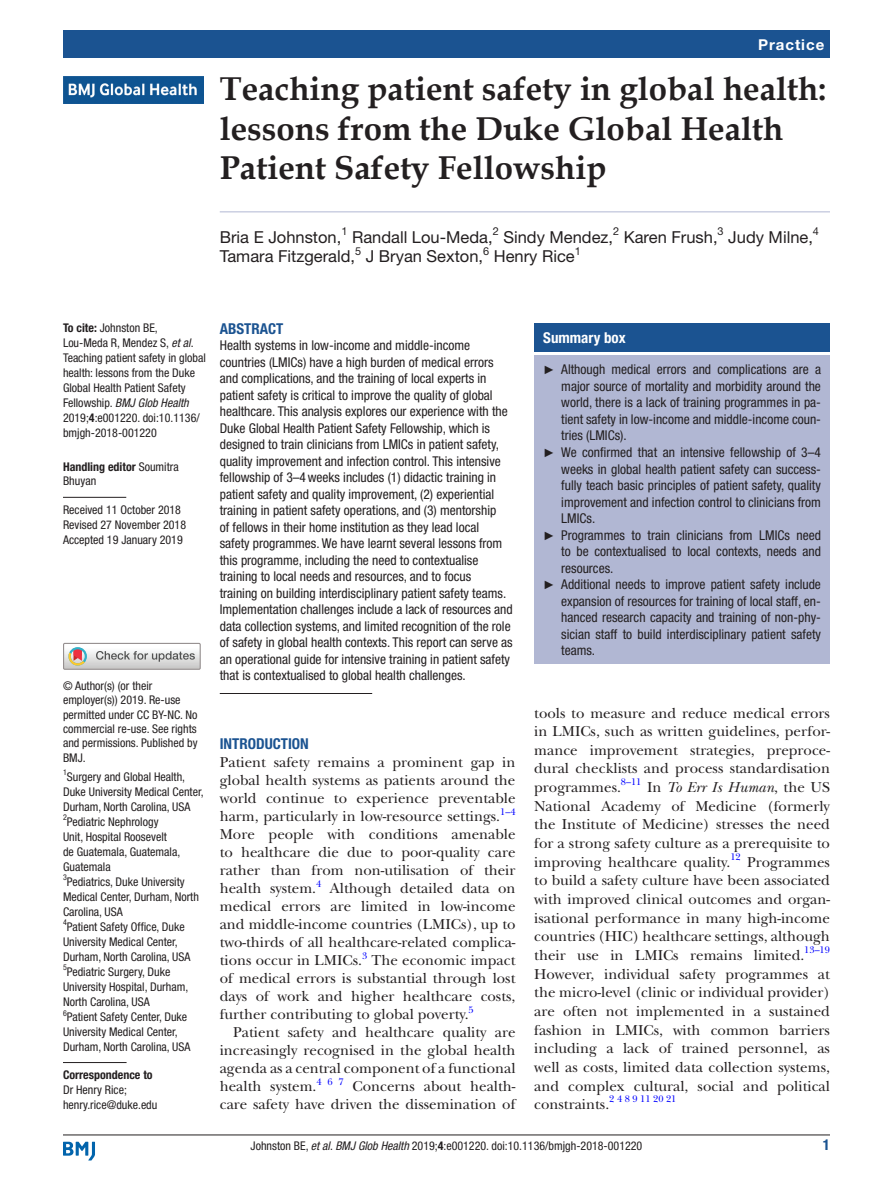
<style>
.page{position:relative;width:893px;height:1191px;background:#fff}
.page>*{position:absolute;margin:0;border:0;box-sizing:border-box;transform-origin:0 0}
.t1{font:700 33px/39px "Book Antiqua";color:#231f20}
.t2{font:16.5px "Helvetica Neue LT Std";color:#231f20}
.t3{font:15px/18.6px "New Baskerville";color:#231f20;text-align:justify}
.t4{font:700 condensed 15px "Helvetica Neue LT Std";color:#1b5391}
.t5{font:700 condensed 15px "Helvetica Neue LT Std";color:#fff}
.t6{font:700 15px "Helvetica Neue LT Std";letter-spacing:.065em;color:#fff}
.t7{font:condensed 13.5px/16.5px "Helvetica Neue LT Std";color:#231f20}
.t8{font:condensed 12px/15px "Helvetica Neue LT Std";color:#231f20}
.t9{font:700 condensed 12px/14.4px "Helvetica Neue LT Std";color:#231f20}
.t10{font:10.95px "Helvetica Neue LT Std";color:#231f20}
.t11{font:9.9px "New Baskerville";color:#00f}
.t12{font:condensed 7.95px "Helvetica Neue LT Std";color:#231f20}
.s1{font-weight:700}
.s2{font-style:italic}
.s3{font-weight:400}
.s4{font-family:"Arial";font-stretch:normal;font-size:12px}
</style>
<div class="page">
<hr style="left:63px;top:1134px;width:767px;height:1px;background:#231f20">
<svg style="left:63px;top:1141px;width:32px;height:19px"></svg>
<div style="left:63px;top:643px;width:138px;height:27px;border:1px solid #969090"></div>
<svg style="left:64px;top:643px;width:136px;height:26px"></svg>
<hr style="left:220px;top:211px;width:610px;height:1px;background:#b1b7d3">
<div style="left:63px;top:31px;width:767px;height:27px;background:#1b5391"></div>
<hr style="left:63px;top:497px;width:63px;height:1px;background:#231f20">
<hr style="left:63px;top:1062px;width:64px;height:1px;background:#231f20">
<img style="left:63px;top:77px;width:141px;height:27px">
<div style="left:534px;top:323px;width:296px;height:29px;background:#1b5391"></div>
<div style="left:534px;top:356px;width:296px;height:308px;background:#b1b7d3"></div>
<hr style="left:220px;top:693px;width:152px;height:1px;background:#231f20">
<p class="t6" style="left:758px;top:35px;width:68px">Practice</p>
<h1 class="t1" style="left:220px;top:70px;width:608px">Teaching patient safety in global health: lessons from the Duke Global Health<br>Patient Safety Fellowship</h1>
<p class="t2" style="left:220px;top:227px;width:123px">Bria E Johnston,</p>
<p class="t10" style="left:341px;top:225px;width:8px">1</p>
<p class="t2" style="left:352px;top:227px;width:142px">Randall Lou-Meda,</p>
<p class="t10" style="left:493px;top:225px;width:8px">2</p>
<p class="t2" style="left:503px;top:227px;width:111px">Sindy Mendez,</p>
<p class="t10" style="left:613px;top:225px;width:8px">2</p>
<p class="t2" style="left:624px;top:227px;width:95px">Karen Frush,</p>
<p class="t10" style="left:718px;top:225px;width:8px">3</p>
<p class="t2" style="left:728px;top:227px;width:86px">Judy Milne,</p>
<p class="t10" style="left:813px;top:225px;width:8px">4</p>
<p class="t2" style="left:220px;top:246px;width:137px">Tamara Fitzgerald,</p>
<p class="t10" style="left:355px;top:244px;width:8px">5</p>
<p class="t2" style="left:366px;top:246px;width:119px">J Bryan Sexton,</p>
<p class="t10" style="left:483px;top:244px;width:8px">6</p>
<p class="t2" style="left:494px;top:246px;width:82px">Henry Rice</p>
<p class="t10" style="left:575px;top:244px;width:8px">1</p>
<p class="t8" style="left:63px;top:320px;width:144px"><span class="s1">To cite:</span> Johnston BE,<br>Lou-Meda R, Mendez S, <span class="s2">et al</span>.<br>Teaching patient safety in global health: lessons from the Duke<br>Global Health Patient Safety<br>Fellowship. <span class="s2">BMJ Glob Health<br></span>2019;<span class="s1">4</span>:e001220. doi:10.1136/ bmjgh-2018-001220</p>
<p class="t9" style="left:63px;top:459px;width:117px">Handling editor <span class="s3">Soumitra<br>Bhuyan</span></p>
<p class="t8" style="left:63px;top:502px;width:125px">Received 11 October 2018<br>Revised 27 November 2018<br>Accepted 19 January 2019</p>
<p class="t8" style="left:63px;top:678px;width:136px;line-height:14.4px">© Author(s) (or their employer(s)) 2019. Re-use permitted under CC BY-NC. No commercial re-use. See rights and permissions. Published by<br>BMJ.</p>
<p class="t12" style="left:63px;top:768px;width:5px">1</p>
<p class="t8" style="left:63px;top:769px;width:142px;text-indent:4px">Surgery and Global Health,<br>Duke University Medical Center,<br>Durham, North Carolina, USA<br><sup>2</sup>Pediatric Nephrology<br>Unit, Hospital Roosevelt<br>de Guatemala, Guatemala,<br>Guatemala<br><sup>3</sup>Pediatrics, Duke University<br>Medical Center, Durham, North<br>Carolina, USA<br><sup>4</sup>Patient Safety Office, Duke<br>University Medical Center,<br>Durham, North Carolina, USA<br><sup>5</sup>Pediatric Surgery, Duke<br>University Hospital, Durham,<br>North Carolina, USA<br><sup>6</sup>Patient Safety Center, Duke<br>University Medical Center,<br>Durham, North Carolina, USA</p>
<p class="t9" style="left:63px;top:1067px;width:91px">Correspondence to</p>
<p class="t8" style="left:63px;top:1082px;width:96px">Dr Henry Rice; henry.rice@duke.edu</p>
<p class="t4" style="left:220px;top:319px;width:65px">ABSTRACT</p>
<p class="t7" style="left:220px;top:337px;width:294px">Health systems in low-income and middle-income countries (LMICs) have a high burden of medical errors and complications, and the training of local experts in patient safety is critical to improve the quality of global healthcare. This analysis explores our experience with the Duke Global Health Patient Safety Fellowship, which is designed to train clinicians from LMICs in patient safety, quality improvement and infection control. This intensive fellowship of 3–4weeks includes (1) didactic training in patient safety and quality improvement, (2) experiential training in patient safety operations, and (3) mentorship<br>of fellows in their home institution as they lead local<br>safety programmes. We have learnt several lessons from this programme, including the need to contextualise training to local needs and resources, and to focus<br>training on building interdisciplinary patient safety teams.<br>Implementation challenges include a lack of resources and data collection systems, and limited recognition of the role of safety in global health contexts. This report can serve as an operational guide for intensive training in patient safety that is contextualised to global health challenges.</p>
<p class="t4" style="left:220px;top:735px;width:91px">Introduction</p>
<p class="t3" style="left:220px;top:753px;width:297px;line-height:18px">Patient safety remains a prominent gap in global health systems as patients around the world continue to experience preventable harm, particularly in low-resource settings.</p>
<p class="t11" style="left:500px;top:805px;width:17px">1–4</p>
<p class="t3" style="left:220px;top:825px;width:297px;line-height:18px">More people with conditions amenable to healthcare die due to poor-quality care rather than from non-utilisation of their health system.</p>
<p class="t11" style="left:316px;top:877px;width:7px">4</p>
<p class="t3" style="left:220px;top:879px;width:297px;line-height:18px;text-indent:110px">Although detailed data on medical errors are limited in low-income and middle-income countries (LMICs), up to two-thirds of all healthcare-related complica&shy;tions occur in LMICs.</p>
<p class="t11" style="left:362px;top:949px;width:7px">3</p>
<p class="t3" style="left:220px;top:951px;width:297px;line-height:18px;text-indent:152px">The economic impact of medical errors is substantial through lost days of work and higher healthcare costs, further contributing to global poverty.</p>
<p class="t11" style="left:469px;top:1003px;width:7px">5</p>
<p class="t3" style="left:220px;top:1023px;width:297px;line-height:18px;text-indent:14px">Patient safety and healthcare quality are increasingly recognised in the global health agenda as a central component of a functional health system.</p>
<p class="t11" style="left:316px;top:1075px;width:29px">4 6 7</p>
<p class="t3" style="left:220px;top:1077px;width:297px;line-height:18px;text-align:right">Concerns about health-<br>care safety have driven the dissemination of</p>
<p class="t5" style="left:543px;top:328px;width:84px">Summary box</p>
<p class="t7" style="left:543px;top:361px;width:279px"><span class="s4">►</span> Although medical errors and complications are a</p>
<p class="t7" style="left:561px;top:378px;width:261px">major source of mortality and morbidity around the</p>
<p class="t7" style="left:561px;top:394px;width:261px">world, there is a lack of training programmes in pa-</p>
<p class="t7" style="left:561px;top:411px;width:261px">tient safety in low-income and middle-income coun-</p>
<p class="t7" style="left:561px;top:427px;width:67px">tries (LMICs).</p>
<p class="t7" style="left:543px;top:444px;width:279px"><span class="s4">►</span> We confirmed that an intensive fellowship of 3–4</p>
<p class="t7" style="left:561px;top:460px;width:261px">weeks in global health patient safety can success-</p>
<p class="t7" style="left:561px;top:477px;width:261px">fully teach basic principles of patient safety, quality</p>
<p class="t7" style="left:561px;top:493px;width:261px">improvement and infection control to clinicians from</p>
<p class="t7" style="left:561px;top:510px;width:35px">LMICs.</p>
<p class="t7" style="left:543px;top:526px;width:279px"><span class="s4">►</span> Programmes to train clinicians from LMICs need</p>
<p class="t7" style="left:561px;top:543px;width:261px">to be contextualised to local contexts, needs and</p>
<p class="t7" style="left:561px;top:559px;width:54px">resources.</p>
<p class="t7" style="left:543px;top:576px;width:279px"><span class="s4">►</span> Additional needs to improve patient safety include</p>
<p class="t7" style="left:561px;top:592px;width:261px">expansion of resources for training of local staff, en-</p>
<p class="t7" style="left:561px;top:609px;width:261px">hanced research capacity and training of non-phy-</p>
<p class="t7" style="left:561px;top:625px;width:261px">sician staff to build interdisciplinary patient safety</p>
<p class="t7" style="left:561px;top:642px;width:35px">teams.</p>
<p class="t3" style="left:534px;top:703px;width:297px">tools to measure and reduce medical errors in LMICs, such as written guidelines, perfor&shy;mance improvement strategies, preproce&shy;dural checklists and process standardisation programmes.<sup>8–11</sup> In <span class="s2">To Err Is Human</span>, the US National Academy of Medicine (formerly the Institute of Medicine) stresses the need for a strong safety culture as a prerequisite to improving healthcare quality.</p>
<p class="t11" style="left:730px;top:851px;width:12px">12</p>
<p class="t3" style="left:534px;top:852px;width:297px;text-indent:213px">Programmes to build a safety culture have been associated with improved clinical outcomes and organ&shy;isational performance in many high-income countries (HIC) healthcare settings, although their use in LMICs remains limited.</p>
<p class="t11" style="left:804px;top:944px;width:27px">13–19</p>
<p class="t3" style="left:534px;top:964px;width:297px">However, individual safety programmes at the micro-level (clinic or individual provider) are often not implemented in a sustained fashion in LMICs, with common barriers including a lack of trained personnel, as well as costs, limited data collection systems, and complex cultural, social and political constraints.</p>
<p class="t11" style="left:609px;top:1093px;width:69px">2 4 8 9 11 20 21</p>
<p class="t8" style="left:251px;top:1137px;width:393px">Johnston BE, <span class="s2">et al</span>. <span class="s2">BMJ Glob Health</span> 2019;<span class="s1">4</span>:e001220. doi:10.1136/bmjgh-2018-001220</p>
<p class="t4" style="left:823px;top:1135px;width:9px">1</p>
</div>
